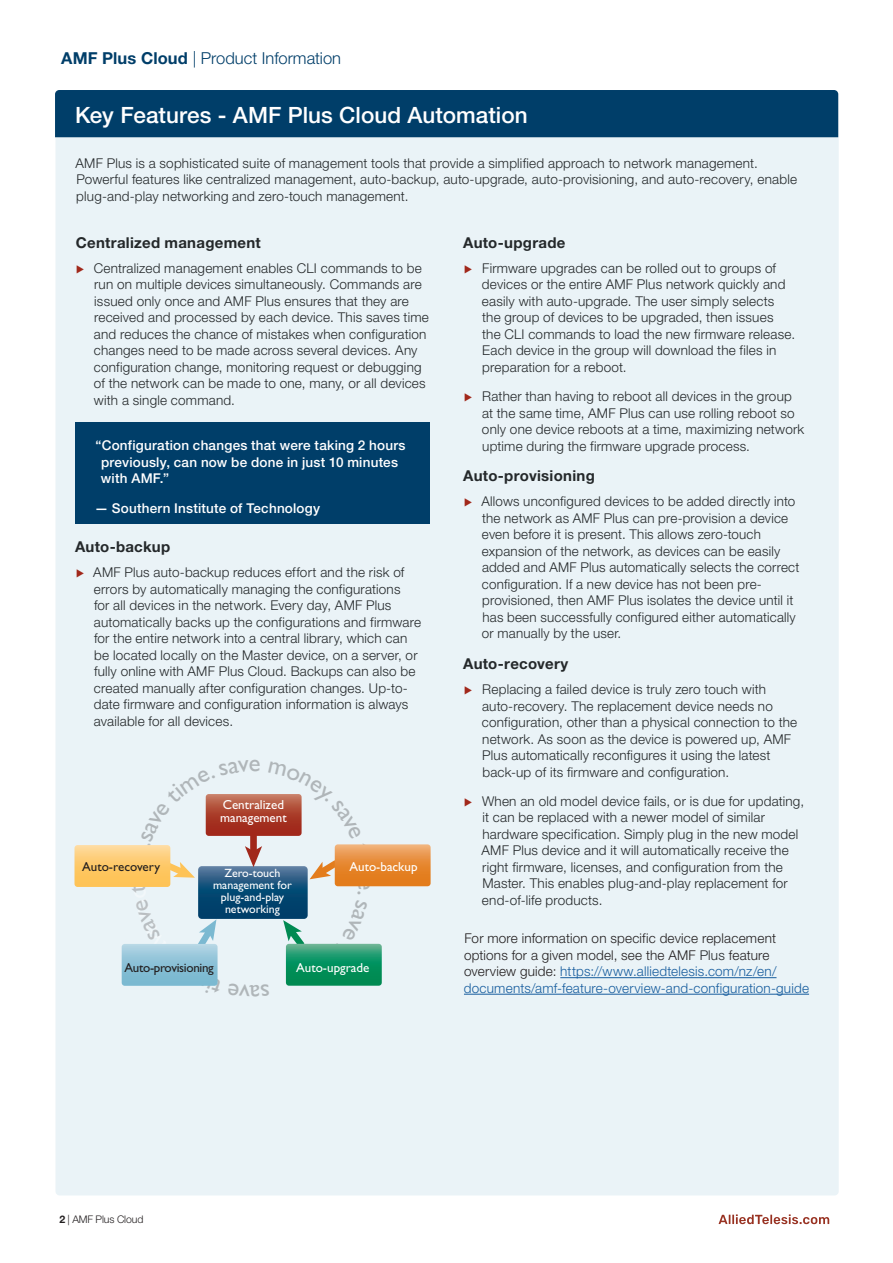
<style>
.page{position:relative;width:893px;height:1263px;background:#fff}
.page>*{position:absolute;margin:0;border:0;box-sizing:border-box;transform-origin:0 0}
.t1{font:500 22.5px "Helvetica Neue";color:#fff}
.t2{font:300 16.5px "Helvetica Neue";color:#003e69}
.t3{font:700 15px "Helvetica Neue";letter-spacing:.02em;color:#24282a}
.t4{font:300 13.5px/16.5px "Helvetica Neue";letter-spacing:.015em;color:#24282a}
.t5{font:300 13.5px/16.5px "Helvetica Neue";letter-spacing:.015em;color:#231f20}
.t6{font:500 13.5px/16.5px "Helvetica Neue";letter-spacing:.015em;color:#fff}
.t7{font:13.05px/13px "Gill Sans Std";color:#fff}
.t8{font:13.05px "Gill Sans Std";letter-spacing:-.025em;color:#231f20}
.t9{font:13.05px "Gill Sans Std";color:#231f20}
.t10{font:12px/12px "Gill Sans Std";color:#fff;text-align:center}
.t11{font:300 10.5px "Helvetica Neue";letter-spacing:-.005em;color:#231f20}
.s1{font-weight:700}
.s2{font-family:"Allied Telesis";color:#a1281b}
.s3{color:#24282a}
.s4{color:#175d9e}
</style>
<div class="page">
<div style="left:55px;top:137px;width:784px;height:1058px;background:#eaf3f7"></div>
<div style="left:55px;top:90px;width:783px;height:47px;background:#003e69"></div>
<img style="left:431px;top:839px;width:7px;height:56px">
<img style="left:67px;top:839px;width:8px;height:57px">
<div style="left:76px;top:422px;width:354px;height:102px;background:#003e69"></div>
<hr style="left:560px;top:977px;width:216px;height:1px;background:#175d9e">
<hr style="left:464px;top:994px;width:345px;height:1px;background:#175d9e">
<svg style="left:719px;top:1214px;width:110px;height:10px"></svg>
<svg style="left:75px;top:760px;width:356px;height:237px;background:#c9d0ca"></svg>
<p class="t2" style="left:61px;top:48px;width:281px"><span class="s1">AMF Plus Cloud</span> | Product Information</p>
<h1 class="t1" style="left:75px;top:102px;width:454px">Key Features - AMF Plus Cloud Automation</h1>
<p class="t4" style="left:76px;top:155px;width:723px">AMF Plus is a sophisticated suite of management tools that provide a simplified approach to network management.<br>Powerful features like centralized management, auto-backup, auto-upgrade, auto-provisioning, and auto-recovery, enable plug-and-play networking and zero-touch management.</p>
<p class="t3" style="left:76px;top:233px;width:187px">Centralized management</p>
<p class="t4" style="left:94px;top:259px;width:336px;text-indent:-18px"><span class="s2">ۼ</span> Centralized management enables CLI commands to be run on multiple devices simultaneously. Commands are issued only once and AMF Plus ensures that they are received and processed by each device. This saves time and reduces the chance of mistakes when configuration changes need to be made across several devices. Any configuration change, monitoring request or debugging of the network can be made to one, many, or all devices with a single command.</p>
<p class="t6" style="left:101px;top:437px;width:306px;text-indent:-5px">“Configuration changes that were taking 2 hours previously, can now be done in just 10 minutes with AMF.”</p>
<p class="t6" style="left:95px;top:499px;width:227px">— Southern Institute of Technology</p>
<p class="t3" style="left:75px;top:537px;width:97px">Auto-backup</p>
<p class="t4" style="left:94px;top:564px;width:329px;text-indent:-18px"><span class="s2">ۼ</span> AMF Plus auto-backup reduces effort and the risk of errors by automatically managing the configurations<br>for all devices in the network. Every day, AMF Plus automatically backs up the configurations and firmware for the entire network into a central library, which can be located locally on the Master device, on a server, or fully online with AMF Plus Cloud. Backups can also be created manually after configuration changes. Up-to&shy;date firmware and configuration information is always available for all devices.</p>
<p class="t9" style="left:82px;top:859px;width:79px">Auto-recovery</p>
<p class="t7" style="left:220px;top:798px;width:68px">Centralized management</p>
<p class="t10" style="left:213px;top:867px;width:80px">Zero-touch management for plug-and-play networking</p>
<p class="t7" style="left:349px;top:860px;width:70px">Auto-backup</p>
<p class="t8" style="left:125px;top:960px;width:91px">Auto-provisioning</p>
<p class="t7" style="left:296px;top:961px;width:75px">Auto-upgrade</p>
<p class="t3" style="left:463px;top:233px;width:104px">Auto-upgrade</p>
<p class="t4" style="left:482px;top:259px;width:315px;text-indent:-18px"><span class="s2">ۼ</span> Firmware upgrades can be rolled out to groups of devices or the entire AMF Plus network quickly and easily with auto-upgrade. The user simply selects the group of devices to be upgraded, then issues the CLI commands to load the new firmware release.<br>Each device in the group will download the files in preparation for a reboot.</p>
<p class="t4" style="left:482px;top:388px;width:324px;text-indent:-18px"><span class="s2">ۼ</span> Rather than having to reboot all devices in the group at the same time, AMF Plus can use rolling reboot so only one device reboots at a time, maximizing network uptime during the firmware upgrade process.</p>
<p class="t3" style="left:463px;top:467px;width:133px">Auto-provisioning</p>
<p class="t4" style="left:482px;top:493px;width:319px;text-indent:-18px"><span class="s2">ۼ</span> Allows unconfigured devices to be added directly into the network as AMF Plus can pre-provision a device even before it is present. This allows zero-touch expansion of the network, as devices can be easily added and AMF Plus automatically selects the correct configuration. If a new device has not been pre&shy;provisioned, then AMF Plus isolates the device until it has been successfully configured either automatically or manually by the user.</p>
<p class="t3" style="left:463px;top:654px;width:107px">Auto-recovery</p>
<p class="t4" style="left:482px;top:681px;width:317px;text-indent:-18px"><span class="s2">ۼ</span> Replacing a failed device is truly zero touch with auto-recovery. The replacement device needs no configuration, other than a physical connection to the network. As soon as the device is powered up, AMF Plus automatically reconfigures it using the latest back-up of its firmware and configuration.</p>
<p class="t4" style="left:481px;top:792px;width:324px;text-indent:-17px"><span class="s2">ۼ</span> When an old model device fails, or is due for updating, it can be replaced with a newer model of similar hardware specification. Simply plug in the new model AMF Plus device and it will automatically receive the right firmware, licenses, and configuration from the Master. This enables plug-and-play replacement for end-of-life products.</p>
<p class="t5" style="left:464px;top:930px;width:347px">For more information on specific device replacement options for a given model, see the AMF <span class="s3">Plus</span> feature overview guide: <span class="s4">https://www.alliedtelesis.com/nz/en/ documents/amf-feature-overview-and-configuration-guide</span></p>
<p class="t11" style="left:59px;top:1213px;width:86px"><span class="s1">2</span> | AMF Plus Cloud</p>
</div>
